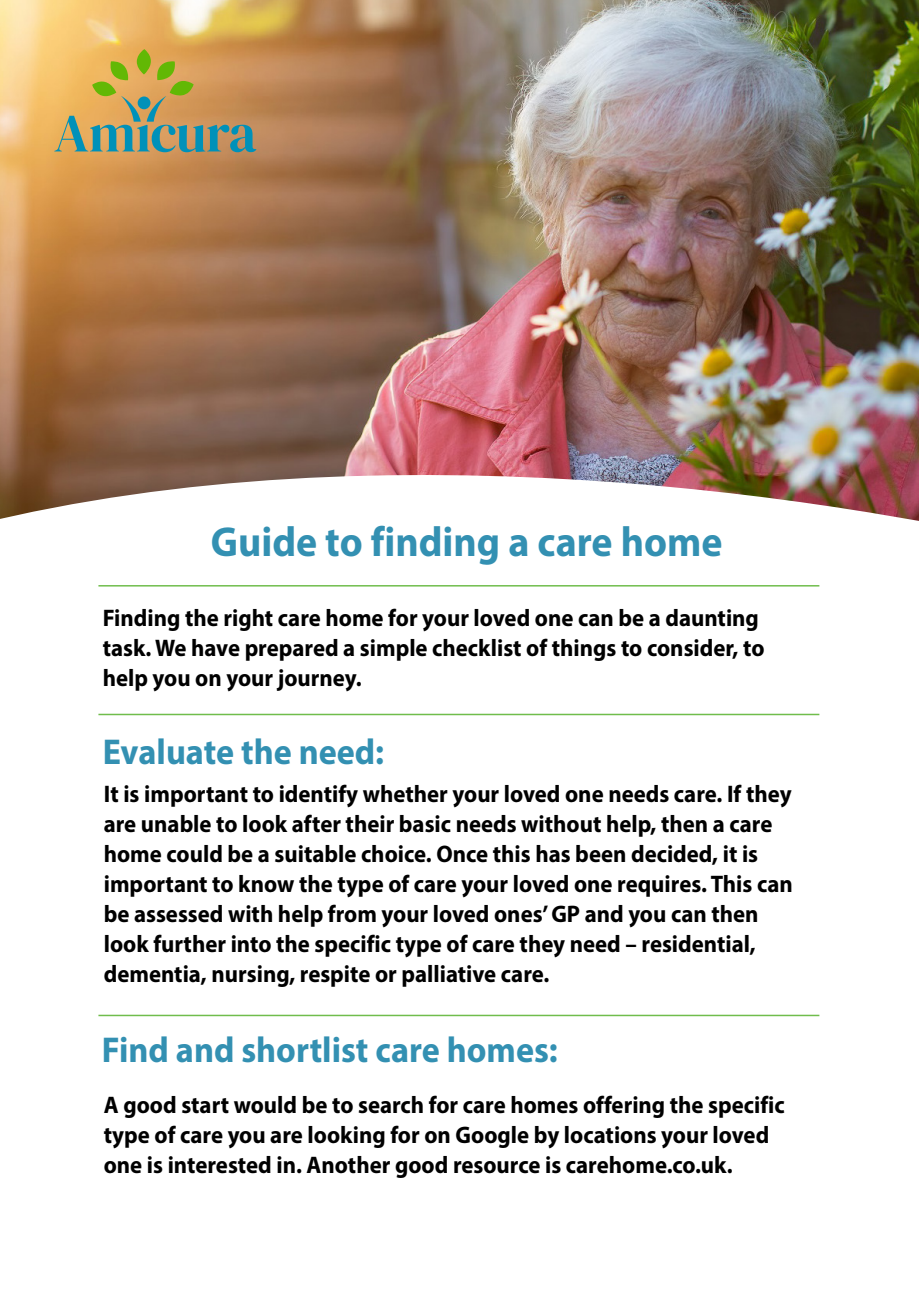
<style>
.page{position:relative;width:919px;height:1289px;background:#fff}
.page>*{position:absolute;margin:0;border:0;box-sizing:border-box;transform-origin:0 0}
.Paragraph_Style_1{font:700 42px "Myriad Pro";color:#3390b2;scale:.95 1}
.Paragraph_Style_1-2{font:700 36px "Myriad Pro";color:#3390b2;scale:.95 1}
.Paragraph_Style_1-3{font:700 24px/30px "Myriad Pro";color:#000;scale:.95 1}
</style>
<div class="page">
<img style="left:0;top:0;width:918px;height:423px">
<svg style="left:0;top:423px;width:918px;height:594px"></svg>
<hr style="left:98px;top:585px;width:721px;height:1px;background:#70bd4c">
<hr style="left:98px;top:713px;width:721px;height:2px;background:#70bd4c">
<svg style="left:54px;top:49px;width:202px;height:103px;background:#b8a164"></svg>
<hr style="left:98px;top:1014px;width:721px;height:2px;background:#70bd4c">
<p class="Paragraph_Style_1" style="left:211px;top:514px;width:540px">Guide to finding a care home</p>
<p class="Paragraph_Style_1-3" style="left:103px;top:602px;width:698px">Finding the right care home for your loved one can be a daunting task. We have prepared a simple checklist of things to consider, to help you on your journey.</p>
<p class="Paragraph_Style_1-2" style="left:103px;top:728px;width:298px">Evaluate the need:</p>
<p class="Paragraph_Style_1-3" style="left:104px;top:778px;width:726px">It is important to identify whether your loved one needs care. If they are unable to look after their basic needs without help, then a care home could be a suitable choice. Once this has been decided, it is important to know the type of care your loved one requires. This can be assessed with help from your loved ones’ GP and you can then look further into the specific type of care they need – residential, dementia, nursing, respite or palliative care.</p>
<p class="Paragraph_Style_1-2" style="left:102px;top:1026px;width:481px">Find and shortlist care homes:</p>
<p class="Paragraph_Style_1-3" style="left:104px;top:1089px;width:718px">A good start would be to search for care homes offering the specific type of care you are looking for on Google by locations your loved one is interested in. Another good resource is carehome.co.uk.</p>
</div>
